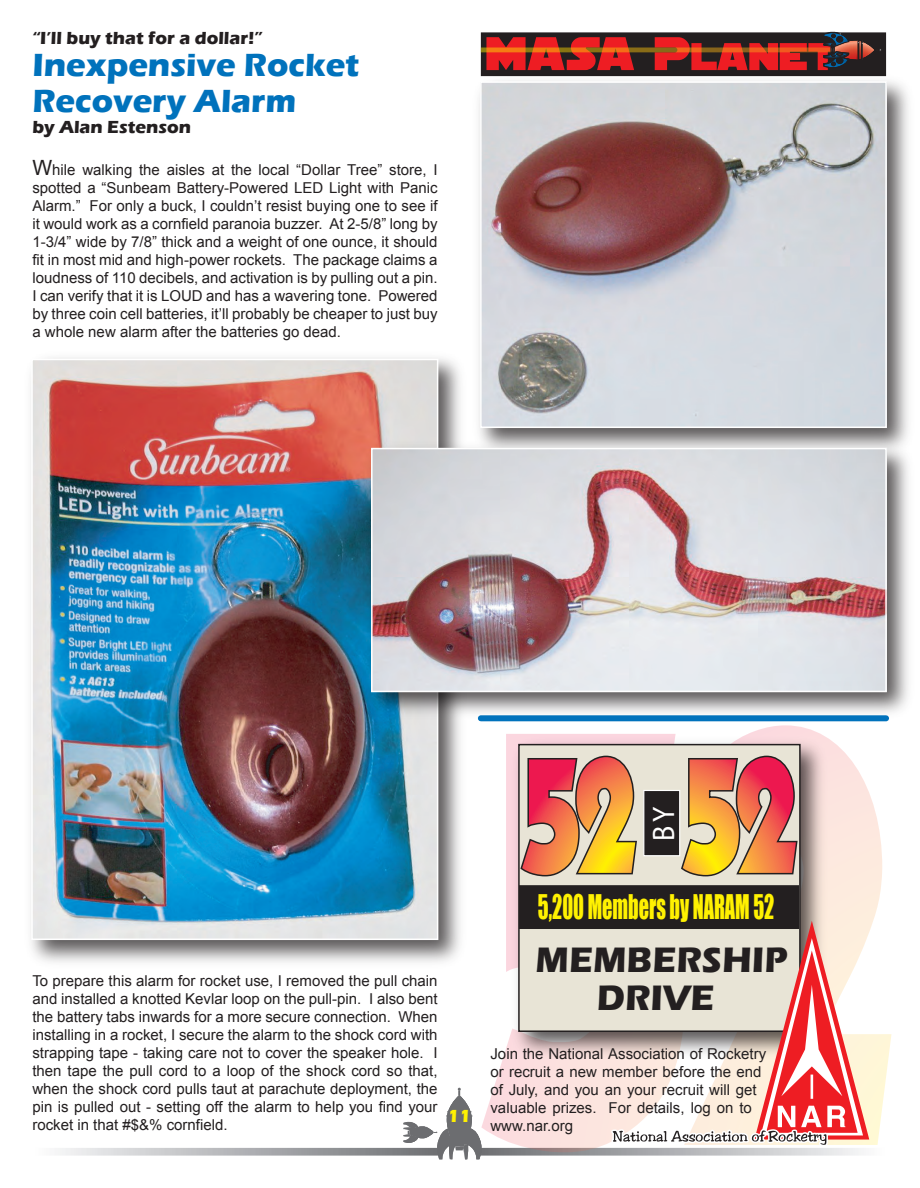
<style>
.page{position:relative;width:920px;height:1188px;background:#fff}
.page>*{position:absolute;margin:0;border:0;box-sizing:border-box;transform-origin:0 0}
.t1{font:700 36.45px/38.1px "Eras ITC";color:#231f20;text-align:center}
.t2{font:700 33px/36px "Eras ITC";color:#0072bc}
.t3{font:31.2px "Impact";color:#fff101;scale:.65 1}
.t4{font:31.2px "Anakeim Display S Si";color:#fff;scale:.9 1}
.t5{font:700 18px "Eras ITC";color:#231f20}
.t6{font:700 18px "Eras ITC";color:#fff101}
.t7{font:15px/18px "Arial";color:#231f20;text-align:justify}
.s1{font-size:21px}
</style>
<div class="page">
<svg style="left:483px;top:1152px;width:126px;height:4px"></svg>
<svg style="left:58px;top:1148px;width:345px;height:8px;background:#b8b9bc"></svg>
<div style="left:481px;top:32px;width:405px;height:44px;background:#231f20"></div>
<svg style="left:486px;top:37px;width:148px;height:33px"></svg>
<svg style="left:481px;top:48px;width:173px;height:4px"></svg>
<svg style="left:654px;top:31px;width:227px;height:39px"></svg>
<img style="left:30px;top:357px;width:431px;height:606px">
<img style="left:34px;top:362px;width:401px;height:575px">
<img style="left:478px;top:70px;width:431px;height:366px">
<img style="left:483px;top:84px;width:400px;height:341px">
<div style="left:480px;top:81px;width:406px;height:347px;border:2px solid #fff"></div>
<div style="left:31px;top:359px;width:407px;height:581px;border:2px solid #fff"></div>
<img style="left:358px;top:436px;width:551px;height:288px">
<img style="left:374px;top:451px;width:509px;height:238px">
<div style="left:371px;top:448px;width:515px;height:244px;border:2px solid #fff"></div>
<svg style="left:403px;top:1088px;width:80px;height:72px"></svg>
<svg style="left:475px;top:712px;width:417px;height:12px"></svg>
<svg style="left:481px;top:725px;width:410px;height:427px"></svg>
<img style="left:506px;top:732px;width:326px;height:333px">
<div style="left:519px;top:745px;width:280px;height:286px;background:#e8e4d6"></div>
<div style="left:518px;top:744px;width:282px;height:288px;border:2px solid #231f20"></div>
<svg style="left:519px;top:754px;width:279px;height:124px"></svg>
<div style="left:643px;top:790px;width:36px;height:66px;background:#231f20"></div>
<div style="left:643px;top:790px;width:37px;height:66px;border:1px solid #fff"></div>
<div style="left:519px;top:885px;width:280px;height:44px;background:#231f20"></div>
<svg style="left:609px;top:921px;width:260px;height:235px"></svg>
<p class="t5" style="left:32px;top:28px;width:232px">“I’ll buy that for a dollar!”</p>
<p class="t2" style="left:32px;top:47px;width:328px">Inexpensive Rocket<br>Recovery Alarm</p>
<p class="t5" style="left:32px;top:117px;width:160px">by Alan Estenson</p>
<p class="t7" style="left:32px;top:160px;width:406px"><span class="s1">W</span>hile walking the aisles at the local “Dollar Tree” store, I spotted a “Sunbeam Battery-Powered LED Light with Panic Alarm.” For only a buck, I couldn’t resist buying one to see if it would work as a cornfield paranoia buzzer. At 2-5/8” long by 1-3/4” wide by 7/8” thick and a weight of one ounce, it should fit in most mid and high-power rockets. The package claims a loudness of 110 decibels, and activation is by pulling out a pin.<br>I can verify that it is LOUD and has a wavering tone. Powered by three coin cell batteries, it’ll probably be cheaper to just buy a whole new alarm after the batteries go dead.</p>
<p class="t7" style="left:32px;top:972px;width:407px">To prepare this alarm for rocket use, I removed the pull chain and installed a knotted Kevlar loop on the pull-pin. I also bent the battery tabs inwards for a more secure connection. When installing in a rocket, I secure the alarm to the shock cord with strapping tape - taking care not to cover the speaker hole. I then tape the pull cord to a loop of the shock cord so that, when the shock cord pulls taut at parachute deployment, the pin is pulled out - setting off the alarm to help you find your rocket in that #$&amp;% cornfield.</p>
<p class="t6" style="left:447px;top:1106px;width:25px">11</p>
<p class="t4" style="left:648px;top:841px;width:39px;rotate:-90deg">BY</p>
<p class="t3" style="left:538px;top:883px;width:365px">5,200 Members by NARAM 52</p>
<p class="t1" style="left:535px;top:941px;width:253px">MEMBERSHIP<br>DRIVE</p>
<p class="t7" style="left:490px;top:1045px;width:277px;text-align:left">Join the National Association of Rocketry or recruit a new member before the end of July, and you an your recruit will get valuable prizes. For details, log on to www.nar.org</p>
</div>
